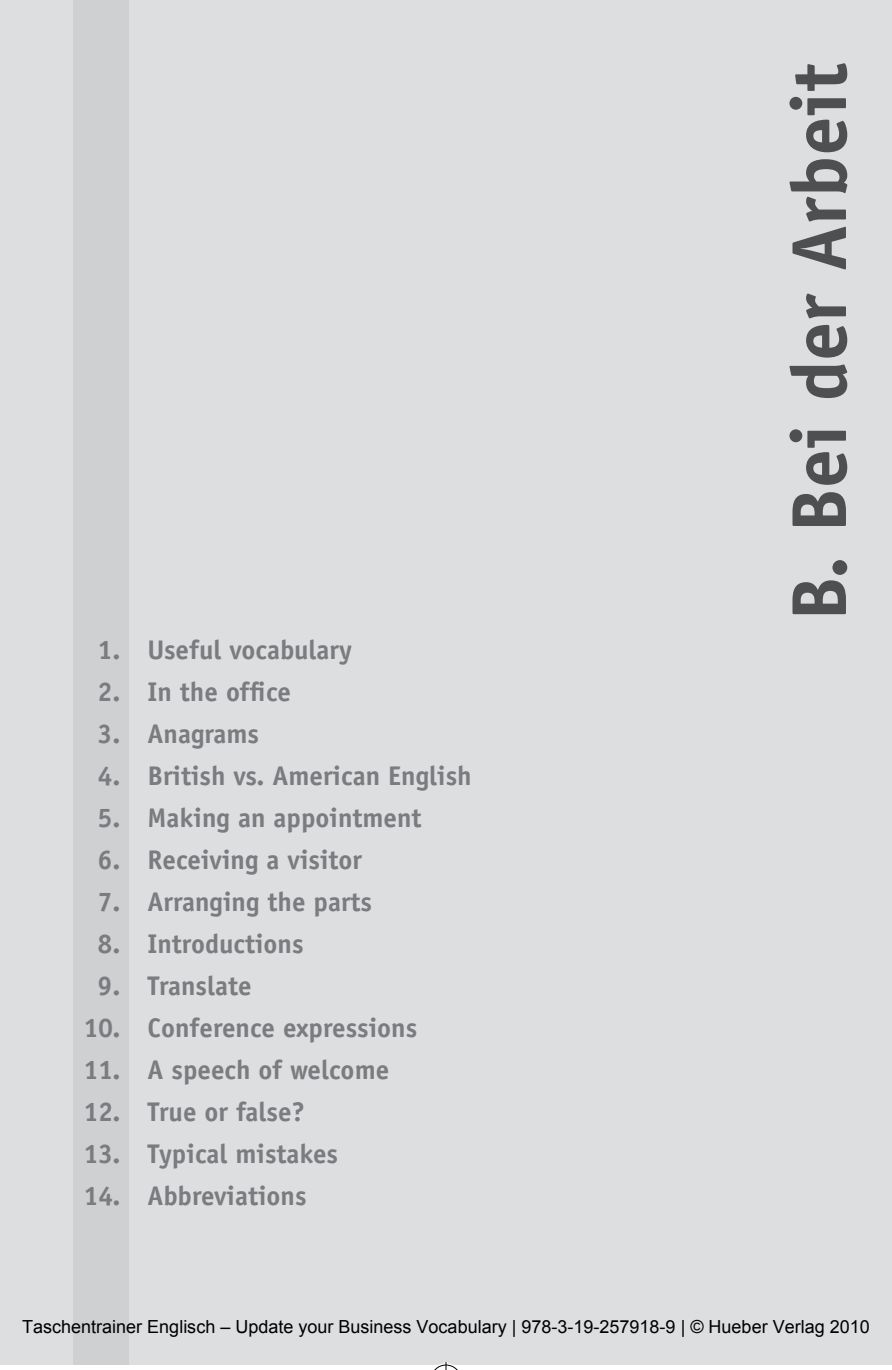
<style>
.page{position:relative;width:892px;height:1370px;background:#fff}
.page>*{position:absolute;margin:0;border:0;box-sizing:border-box;transform-origin:0 0}
.t1{font:700 78px "Officina Sans";color:#4e4f50}
.t2{font:700 27px "Officina Sans";color:#7a7c7f}
.t3{font:18px "Arial";color:#000}
</style>
<div class="page">
<div style="left:0;top:0;width:891px;height:1364px;background:#dddee0"></div>
<div style="left:73px;top:0;width:55px;height:1364px;background:#cfd0d2"></div>
<svg style="left:429px;top:1362px;width:34px;height:7px"></svg>
<p class="t2" style="left:98px;top:632px;width:256px">1. Useful vocabulary</p>
<p class="t2" style="left:98px;top:674px;width:195px">2. In the office</p>
<p class="t2" style="left:98px;top:716px;width:163px">3. Anagrams</p>
<p class="t2" style="left:98px;top:758px;width:375px">4. British vs. American English</p>
<p class="t2" style="left:98px;top:800px;width:325px">5. Making an appointment</p>
<p class="t2" style="left:98px;top:842px;width:266px">6. Receiving a visitor</p>
<p class="t2" style="left:98px;top:884px;width:276px">7. Arranging the parts</p>
<p class="t2" style="left:98px;top:926px;width:207px">8. Introductions</p>
<p class="t2" style="left:98px;top:968px;width:155px">9. Translate</p>
<p class="t2" style="left:84px;top:1010px;width:335px">10. Conference expressions</p>
<p class="t2" style="left:84px;top:1052px;width:307px">11. A speech of welcome</p>
<p class="t2" style="left:84px;top:1094px;width:223px">12. True or false?</p>
<p class="t2" style="left:84px;top:1136px;width:256px">13. Typical mistakes</p>
<p class="t2" style="left:84px;top:1178px;width:224px">14. Abbreviations</p>
<h1 class="t1" style="left:770px;top:621px;width:559px;rotate:-90deg">B. Bei der Arbeit</h1>
<p class="t3" style="left:22px;top:1314px;width:849px">Taschentrainer Englisch – Update your Business Vocabulary | 978-3-19-257918-9 | © Hueber Verlag 2010</p>
</div>
